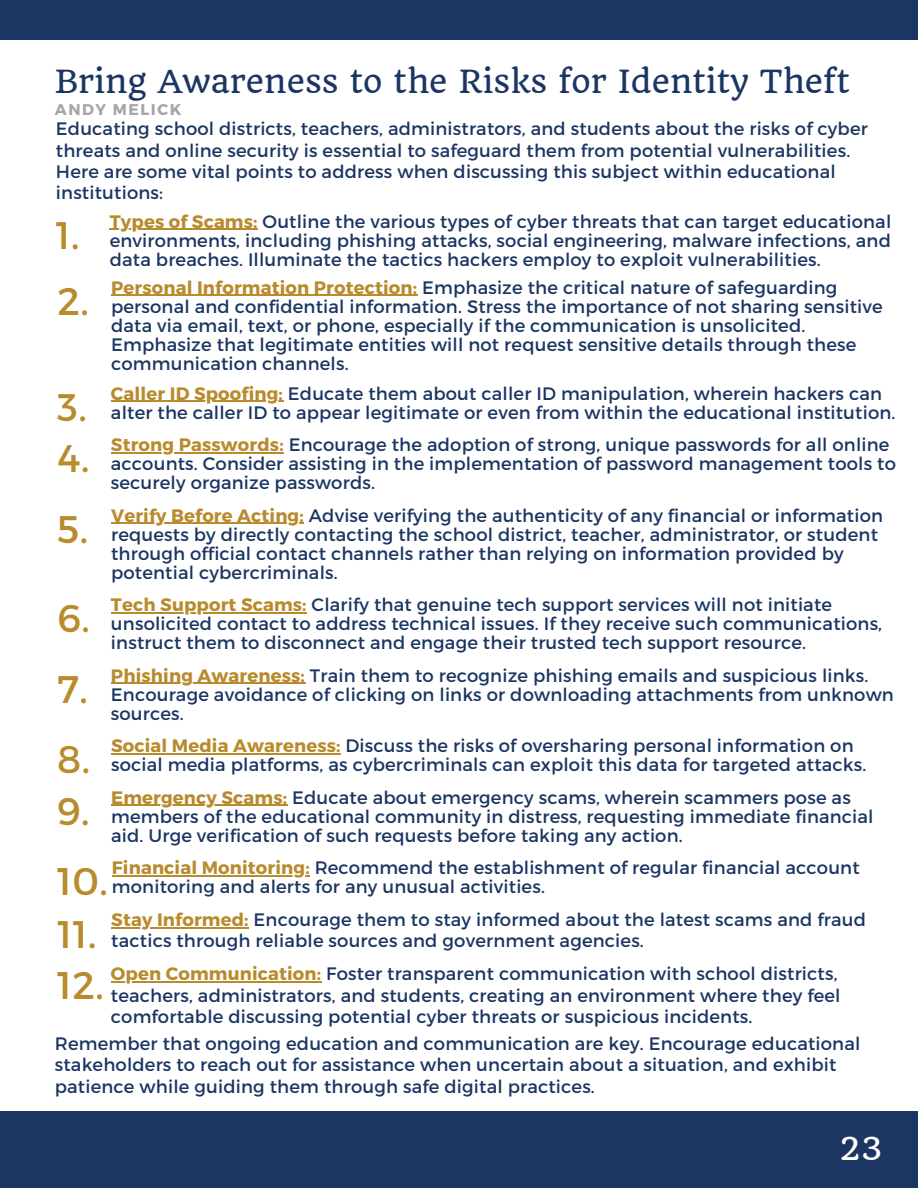
<style>
.page{position:relative;width:918px;height:1188px;background:#fff}
.page>*{position:absolute;margin:0;border:0;box-sizing:border-box;transform-origin:0 0}
.t1{font:38.4px "Montserrat";color:#b88b2d}
.t2{font:31.2px "Quando";color:#1b3663}
.t3{font:31.2px "Quando";color:#fff}
.t4{font:18px/19.2px "Montserrat";letter-spacing:.01em;color:#1b3663}
.t5{font:700 15.6px "Montserrat";letter-spacing:.1em;color:#a6a6a6}
.s1{font-weight:700;color:#b88b2d}
</style>
<div class="page">
<div style="left:0;top:0;width:918px;height:39px;background:#1b3663"></div>
<div style="left:0;top:1112px;width:918px;height:76px;background:#1b3663"></div>
<hr style="left:110px;top:229px;width:148px;height:1px;background:#b88b2d">
<hr style="left:111px;top:295px;width:306px;height:1px;background:#b88b2d">
<hr style="left:111px;top:401px;width:172px;height:1px;background:#b88b2d">
<hr style="left:111px;top:452px;width:173px;height:1px;background:#b88b2d">
<hr style="left:111px;top:981px;width:210px;height:1px;background:#b88b2d">
<hr style="left:111px;top:523px;width:193px;height:1px;background:#b88b2d">
<hr style="left:111px;top:612px;width:196px;height:1px;background:#b88b2d">
<hr style="left:111px;top:683px;width:194px;height:1px;background:#b88b2d">
<hr style="left:111px;top:753px;width:230px;height:2px;background:#b88b2d">
<hr style="left:111px;top:805px;width:176px;height:1px;background:#b88b2d">
<hr style="left:112px;top:875px;width:198px;height:2px;background:#b88b2d">
<hr style="left:111px;top:927px;width:138px;height:1px;background:#b88b2d">
<p class="t2" style="left:55px;top:62px;width:797px">Bring Awareness to the Risks for Identity Theft</p>
<p class="t5" style="left:55px;top:99px;width:128px">ANDY MELICK</p>
<p class="t4" style="left:56px;top:117px;width:813px;line-height:21.3px">Educating school districts, teachers, administrators, and students about the risks of cyber threats and online security is essential to safeguard them from potential vulnerabilities.<br>Here are some vital points to address when discussing this subject within educational institutions:</p>
<p class="t1" style="left:56px;top:210px;width:25px">1.</p>
<p class="t4" style="left:110px;top:211px;width:783px;text-align:justify"><span class="s1">Types of Scams:</span> Outline the various types of cyber threats that can target educational environments, including phishing attacks, social engineering, malware infections, and data breaches. Illuminate the tactics hackers employ to exploit vulnerabilities.</p>
<p class="t1" style="left:58px;top:276px;width:33px">2.</p>
<p class="t4" style="left:111px;top:277px;width:773px"><span class="s1">Personal Information Protection:</span> Emphasize the critical nature of safeguarding personal and confidential information. Stress the importance of not sharing sensitive data via email, text, or phone, especially if the communication is unsolicited.<br>Emphasize that legitimate entities will not request sensitive details through these communication channels.</p>
<p class="t1" style="left:57px;top:383px;width:31px">3.</p>
<p class="t4" style="left:111px;top:383px;width:786px"><span class="s1">Caller ID Spoofing:</span> Educate them about caller ID manipulation, wherein hackers can alter the caller ID to appear legitimate or even from within the educational institution.</p>
<p class="t1" style="left:58px;top:434px;width:33px">4.</p>
<p class="t4" style="left:111px;top:434px;width:787px"><span class="s1">Strong Passwords:</span> Encourage the adoption of strong, unique passwords for all online accounts. Consider assisting in the implementation of password management tools to securely organize passwords.</p>
<p class="t1" style="left:57px;top:504px;width:32px">5.</p>
<p class="t4" style="left:111px;top:505px;width:773px"><span class="s1">Verify Before Acting:</span> Advise verifying the authenticity of any financial or information requests by directly contacting the school district, teacher, administrator, or student through official contact channels rather than relying on information provided by potential cybercriminals.</p>
<p class="t1" style="left:58px;top:594px;width:34px">6.</p>
<p class="t4" style="left:111px;top:594px;width:773px"><span class="s1">Tech Support Scams:</span> Clarify that genuine tech support services will not initiate unsolicited contact to address technical issues. If they receive such communications, instruct them to disconnect and engage their trusted tech support resource.</p>
<p class="t1" style="left:57px;top:664px;width:32px">7.</p>
<p class="t4" style="left:111px;top:665px;width:785px"><span class="s1">Phishing Awareness:</span> Train them to recognize phishing emails and suspicious links.<br>Encourage avoidance of clicking on links or downloading attachments from unknown sources.</p>
<p class="t1" style="left:57px;top:734px;width:34px">8.</p>
<p class="t4" style="left:111px;top:735px;width:757px"><span class="s1">Social Media Awareness:</span> Discuss the risks of oversharing personal information on social media platforms, as cybercriminals can exploit this data for targeted attacks.</p>
<p class="t1" style="left:57px;top:786px;width:34px">9.</p>
<p class="t4" style="left:111px;top:787px;width:764px"><span class="s1">Emergency Scams:</span> Educate about emergency scams, wherein scammers pose as members of the educational community in distress, requesting immediate financial aid. Urge verification of such requests before taking any action.</p>
<p class="t1" style="left:57px;top:857px;width:52px">10.</p>
<p class="t4" style="left:112px;top:857px;width:749px"><span class="s1">Financial Monitoring:</span> Recommend the establishment of regular financial account monitoring and alerts for any unusual activities.</p>
<p class="t1" style="left:58px;top:910px;width:40px">11.</p>
<p class="t4" style="left:111px;top:908px;width:756px;line-height:21.3px"><span class="s1">Stay Informed:</span> Encourage them to stay informed about the latest scams and fraud tactics through reliable sources and government agencies.</p>
<p class="t1" style="left:57px;top:961px;width:48px">12.</p>
<p class="t4" style="left:111px;top:962px;width:731px;line-height:21.3px"><span class="s1">Open Communication:</span> Foster transparent communication with school districts, teachers, administrators, and students, creating an environment where they feel comfortable discussing potential cyber threats or suspicious incidents.</p>
<p class="t4" style="left:55px;top:1032px;width:807px;line-height:21.3px">Remember that ongoing education and communication are key. Encourage educational stakeholders to reach out for assistance when uncertain about a situation, and exhibit patience while guiding them through safe digital practices.</p>
<p class="t3" style="left:840px;top:1129px;width:45px">23</p>
</div>
